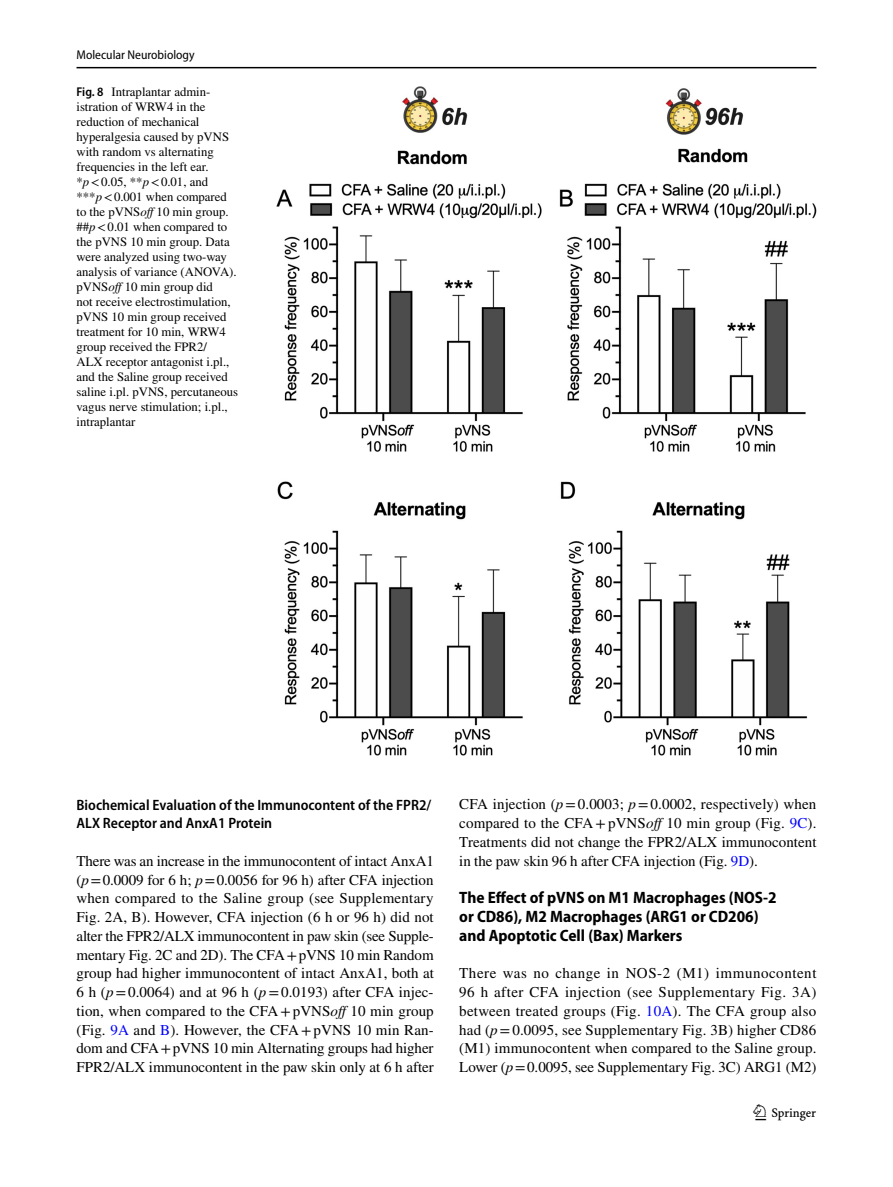
<style>
.page{position:relative;width:893px;height:1187px;background:#fff}
.page>*{position:absolute;margin:0;border:0;box-sizing:border-box;transform-origin:0 0}
.t1{font:22.5px "Springnew Regular 3";color:#000}
.t2{font:700 semi-condensed 16.5px/18.8px "Myriad Pro";color:#000}
.t3{font:15px/18.8px "STIX";letter-spacing:-.005em;color:#000;text-align:justify}
.t4{font:600 semi-condensed 15px/18.8px "Myriad Pro";color:#000}
.t5{font:12.75px/15px "STIX";color:#000}
.t6{font:semi-condensed 12.75px "Myriad Pro";color:#000}
.s1{font-family:"Myriad Pro";font-weight:600;font-stretch:semi-condensed}
.s2{font-style:italic}
.s3{color:#00f}
</style>
<div class="page">
<hr style="left:77px;top:67px;width:739px;height:1px;background:#000">
<img style="left:276px;top:87px;width:540px;height:668px">
<p class="t6" style="left:77px;top:48px;width:120px">Molecular Neurobiology</p>
<p class="t5" style="left:77px;top:85px;width:163px"><span class="s1">Fig. 8</span> Intraplantar admin&shy;istration of WRW4 in the reduction of mechanical hyperalgesia caused by pVNS with random vs alternating frequencies in the left ear. *<span class="s2">p</span>&lt;0.05, **<span class="s2">p</span>&lt;0.01, and ***<span class="s2">p</span>&lt;0.001 when compared to the pVNS<span class="s2">off</span>10 min group. ##<span class="s2">p</span>&lt;0.01 when compared to the pVNS 10 min group. Data were analyzed using two-way analysis of variance (ANOVA). pVNS<span class="s2">off</span>10 min group did<br>not receive electrostimulation, pVNS 10 min group received treatment for 10 min, WRW4 group received the FPR2/<br>ALX receptor antagonist i.pl., and the Saline group received saline i.pl. pVNS, percutaneous vagus nerve stimulation; i.pl., intraplantar</p>
<p class="t4" style="left:77px;top:795px;width:356px">Biochemical Evaluation of the Immunocontent of the FPR2/<br>ALX Receptor and AnxA1 Protein</p>
<p class="t3" style="left:77px;top:852px;width:359px">There was an increase in the immunocontent of intact AnxA1 (<span class="s2">p</span>=0.0009 for 6 h; <span class="s2">p</span>=0.0056 for 96 h) after CFA injection when compared to the Saline group (see Supplementary Fig. 2A, B). However, CFA injection (6 h or 96 h) did not alter the FPR2/ALX immunocontent in paw skin (see Supple&shy;mentary Fig. 2C and 2D). The CFA+pVNS 10 min Random group had higher immunocontent of intact AnxA1, both at 6 h (<span class="s2">p</span>=0.0064) and at 96 h (<span class="s2">p</span>=0.0193) after CFA injec&shy;tion, when compared to the CFA+pVNS<span class="s2">off</span> 10 min group (Fig. <span class="s3">9A</span> and <span class="s3">B</span>). However, the CFA+pVNS 10 min Ran&shy;dom and CFA+pVNS 10 min Alternating groups had higher FPR2/ALX immunocontent in the paw skin only at 6 h after</p>
<p class="t3" style="left:459px;top:796px;width:359px">CFA injection (<span class="s2">p</span>=0.0003; <span class="s2">p</span>=0.0002, respectively) when compared to the CFA +pVNS<span class="s2">off</span> 10 min group (Fig. <span class="s3">9C</span>).<br>Treatments did not change the FPR2/ALX immunocontent in the paw skin 96 h after CFA injection (Fig. <span class="s3">9D</span>).</p>
<p class="t2" style="left:459px;top:888px;width:319px">The Effect of pVNS on M1 Macrophages (NOS‑2 or CD86), M2 Macrophages (ARG1 or CD206) and Apoptotic Cell (Bax) Markers</p>
<p class="t3" style="left:459px;top:964px;width:359px">There was no change in NOS-2 (M1) immunocontent 96 h after CFA injection (see Supplementary Fig. 3A) between treated groups (Fig. <span class="s3">10A</span>). The CFA group also had (<span class="s2">p</span>=0.0095, see Supplementary Fig. 3B) higher CD86 (M1) immunocontent when compared to the Saline group.<br>Lower (<span class="s2">p</span>=0.0095, see Supplementary Fig. 3C) ARG1 (M2)</p>
<h1 class="t1" style="left:755px;top:1104px;width:62px">1 3</h1>
</div>
